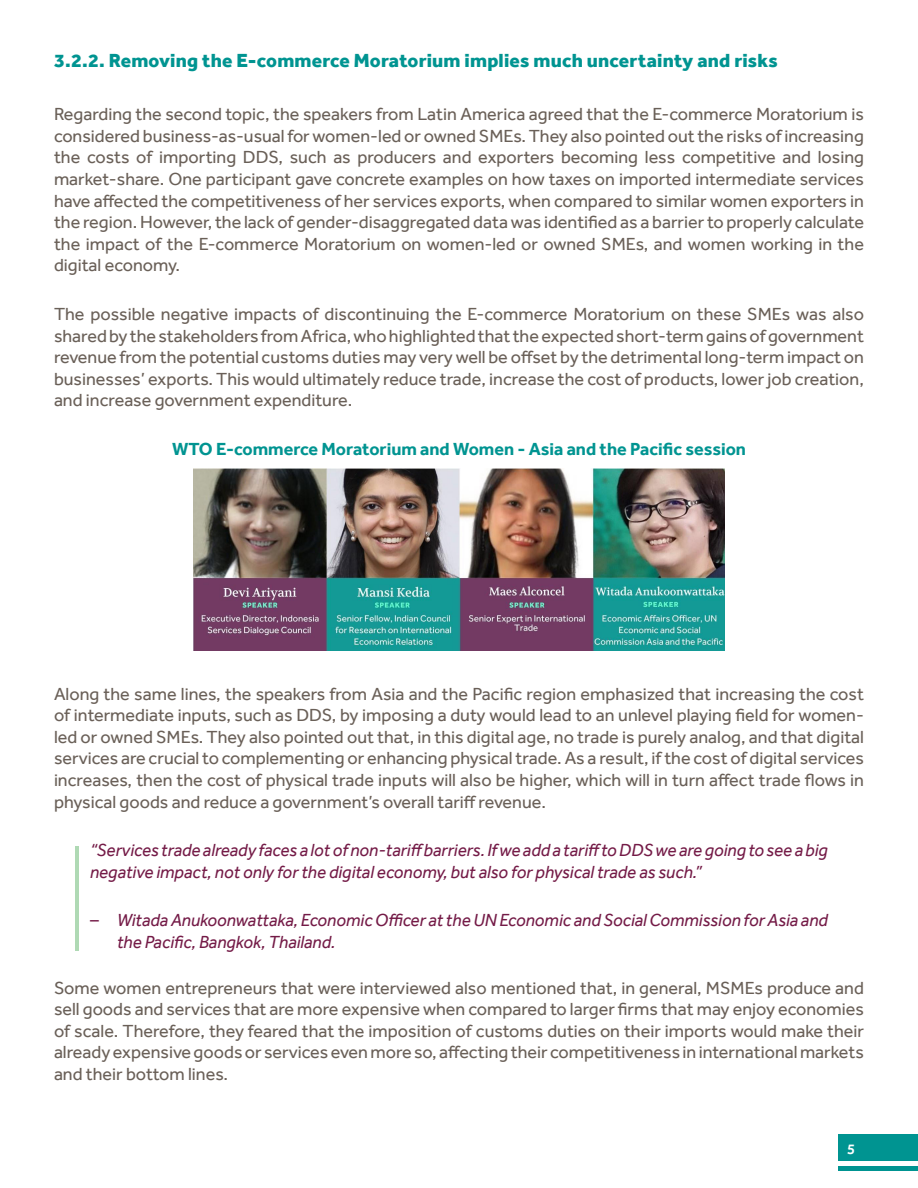
<style>
.page{position:relative;width:918px;height:1188px;background:#fff}
.page>*{position:absolute;margin:0;border:0;box-sizing:border-box;transform-origin:0 0}
.Subhead{font:800 19.5px "Effra";letter-spacing:.01em;color:#009491}
.Paragraph{font:18px/21.6px "Effra";color:#6a6058;text-align:justify}
.Paragraph-2{font:italic 18px/21.6px "Effra";color:#741b47}
.Paragraph-3{font:700 18px "Effra";color:#009491}
.t1{font:500 15px "Effra";color:#fff}
.s1{font-style:normal}
</style>
<div class="page">
<div style="left:839px;top:1134px;width:79px;height:27px;background:#009491"></div>
<div style="left:839px;top:1166px;width:79px;height:5px;background:#009491"></div>
<img style="left:194px;top:468px;width:530px;height:183px">
<hr style="left:75px;top:846px;width:4px;height:104px;background:#afd9b4">
<p class="Subhead" style="left:54px;top:49px;width:726px">3.2.2. Removing the E-commerce Moratorium implies much uncertainty and risks</p>
<p class="Paragraph" style="left:54px;top:103px;width:812px">Regarding the second topic, the speakers from Latin America agreed that the E-commerce Moratorium is considered business-as-usual for women-led or owned SMEs. They also pointed out the risks of increasing the costs of importing DDS, such as producers and exporters becoming less competitive and losing market-share. One participant gave concrete examples on how taxes on imported intermediate services have affected the competitiveness of her services exports, when compared to similar women exporters in the region. However, the lack of gender-disaggregated data was identified as a barrier to properly calculate the impact of the E-commerce Moratorium on women-led or owned SMEs, and women working in the digital economy.</p>
<p class="Paragraph" style="left:54px;top:303px;width:812px">The possible negative impacts of discontinuing the E-commerce Moratorium on these SMEs was also shared by the stakeholders from Africa, who highlighted that the expected short-term gains of government revenue from the potential customs duties may very well be offset by the detrimental long-term impact on businesses’ exports. This would ultimately reduce trade, increase the cost of products, lower job creation, and increase government expenditure.</p>
<p class="Paragraph-3" style="left:172px;top:438px;width:575px">WTO E-commerce Moratorium and Women - Asia and the Pacific session</p>
<p class="Paragraph" style="left:54px;top:683px;width:812px">Along the same lines, the speakers from Asia and the Pacific region emphasized that increasing the cost of intermediate inputs, such as DDS, by imposing a duty would lead to an unlevel playing field for women&shy;led or owned SMEs. They also pointed out that, in this digital age, no trade is purely analog, and that digital services are crucial to complementing or enhancing physical trade. As a result, if the cost of digital services increases, then the cost of physical trade inputs will also be higher, which will in turn affect trade flows in physical goods and reduce a government’s overall tariff revenue.</p>
<p class="Paragraph-2" style="left:90px;top:839px;width:740px">“Services trade already faces a lot of non-tariff barriers. If we add a tariff to DDS we are going to see a big negative impact, not only for the digital economy, but also for physical trade as such.”</p>
<p class="Paragraph-2" style="left:117px;top:909px;width:713px;text-indent:-27px"><span class="s1">–</span> Witada Anukoonwattaka, Economic Officer at the UN Economic and Social Commission for Asia and the Pacific, Bangkok, Thailand.</p>
<p class="Paragraph" style="left:54px;top:977px;width:812px">Some women entrepreneurs that were interviewed also mentioned that, in general, MSMEs produce and sell goods and services that are more expensive when compared to larger firms that may enjoy economies of scale. Therefore, they feared that the imposition of customs duties on their imports would make their already expensive goods or services even more so, affecting their competitiveness in international markets and their bottom lines.</p>
<p class="t1" style="left:847px;top:1140px;width:10px">5</p>
</div>
